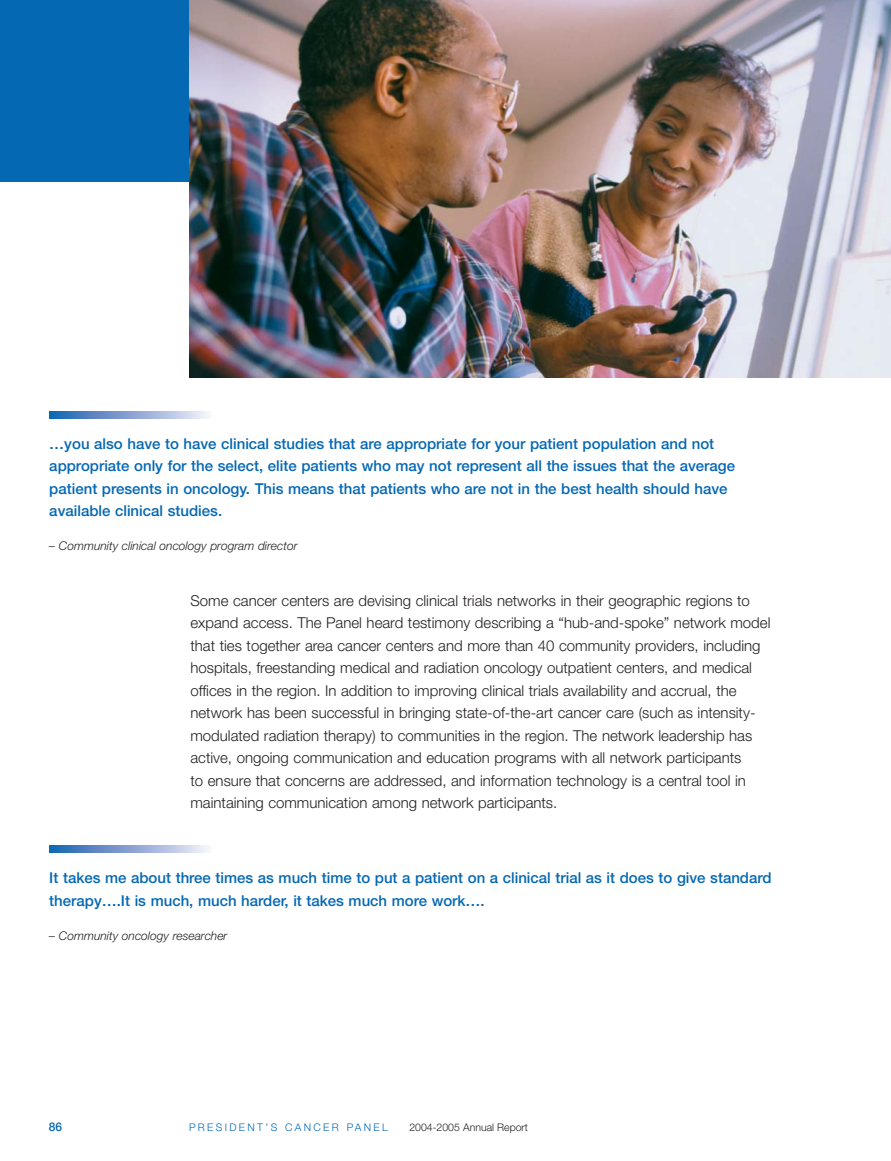
<style>
.page{position:relative;width:891px;height:1161px;background:#fff}
.page>*{position:absolute;margin:0;border:0;box-sizing:border-box;transform-origin:0 0}
.t1{font:300 15px/22.5px "Helvetica Neue";color:#231f20}
.t2{font:500 15px/22.5px "Helvetica Neue";color:#0568b3}
.t3{font:italic 300 12px "Helvetica Neue";color:#231f20}
.t4{font:500 12px "Helvetica Neue";color:#0568b3}
.t5{font:300 10.5px "Helvetica Neue";letter-spacing:.22em;color:#0568b3}
.t6{font:300 10.5px "Helvetica Neue";color:#231f20}
</style>
<div class="page">
<svg style="left:49px;top:846px;width:159px;height:7px"></svg>
<svg style="left:49px;top:411px;width:159px;height:7px"></svg>
<div style="left:0;top:0;width:891px;height:182px;background:#0568b3"></div>
<img style="left:189px;top:0;width:702px;height:378px">
<p class="t2" style="left:49px;top:434px;width:687px">…you also have to have clinical studies that are appropriate for your patient population and not appropriate only for the select, elite patients who may not represent all the issues that the average patient presents in oncology. This means that patients who are not in the best health should have available clinical studies.</p>
<p class="t3" style="left:49px;top:541px;width:250px">– Community clinical oncology program director</p>
<p class="t1" style="left:190px;top:591px;width:581px">Some cancer centers are devising clinical trials networks in their geographic regions to expand access. The Panel heard testimony describing a “hub-and-spoke” network model that ties together area cancer centers and more than 40 community providers, including hospitals, freestanding medical and radiation oncology outpatient centers, and medical offices in the region. In addition to improving clinical trials availability and accrual, the network has been successful in bringing state-of-the-art cancer care (such as intensity&shy;modulated radiation therapy) to communities in the region. The network leadership has active, ongoing communication and education programs with all network participants<br>to ensure that concerns are addressed, and information technology is a central tool in maintaining communication among network participants.</p>
<p class="t2" style="left:49px;top:868px;width:724px">It takes me about three times as much time to put a patient on a clinical trial as it does to give standard therapy….It is much, much harder, it takes much more work….</p>
<p class="t3" style="left:49px;top:931px;width:180px">– Community oncology researcher</p>
<p class="t4" style="left:49px;top:1122px;width:15px">86</p>
<p class="t5" style="left:189px;top:1123px;width:200px">PRESIDENT’S CANCER PANEL</p>
<p class="t6" style="left:409px;top:1123px;width:120px">2004-2005 Annual Report</p>
</div>
